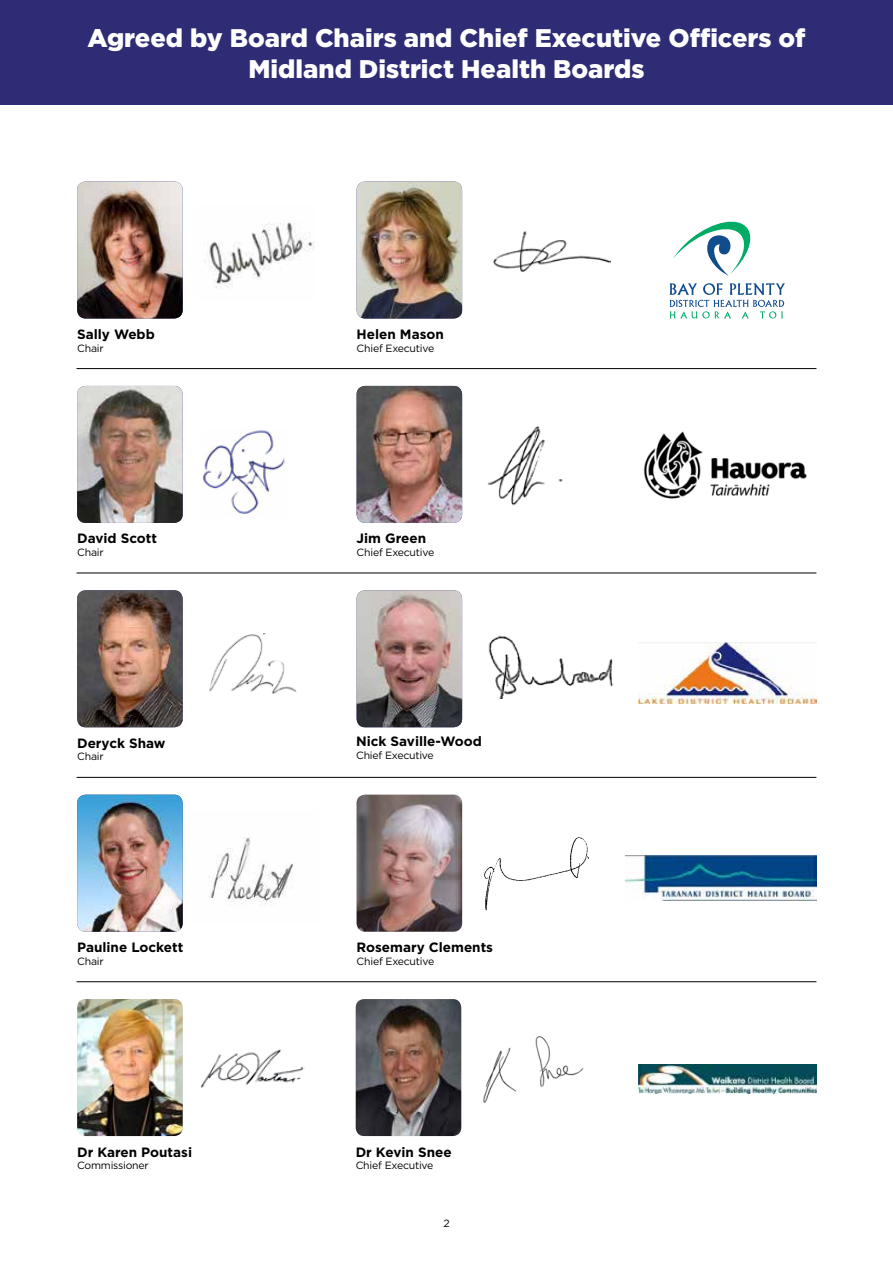
<style>
.page{position:relative;width:893px;height:1263px;background:#fff}
.page>*{position:absolute;margin:0;border:0;box-sizing:border-box;transform-origin:0 0}
.t1{font:900 25.5px/30.6px "Gotham";color:#fff;text-align:center}
.t2{font:700 13.5px "Gotham";color:#000}
.t3{font:10.5px "Gotham";letter-spacing:-.02em;color:#000}
</style>
<div class="page">
<div style="left:0;top:0;width:893px;height:105px;background:#2e2c74"></div>
<svg style="left:673px;top:221px;width:78px;height:55px"></svg>
<svg style="left:670px;top:283px;width:115px;height:35px"></svg>
<img style="left:643px;top:431px;width:164px;height:68px">
<img style="left:638px;top:642px;width:178px;height:62px">
<img style="left:625px;top:855px;width:191px;height:46px">
<img style="left:638px;top:1065px;width:178px;height:28px">
<img style="left:357px;top:182px;width:105px;height:136px">
<hr style="left:77px;top:368px;width:739px;height:1px;background:#000">
<img style="left:77px;top:386px;width:106px;height:137px">
<img style="left:357px;top:386px;width:105px;height:137px">
<hr style="left:77px;top:573px;width:739px;height:1px;background:#000">
<img style="left:77px;top:590px;width:106px;height:137px">
<img style="left:357px;top:590px;width:105px;height:137px">
<hr style="left:77px;top:777px;width:739px;height:1px;background:#000">
<img style="left:77px;top:795px;width:106px;height:137px">
<img style="left:357px;top:795px;width:105px;height:137px">
<hr style="left:77px;top:981px;width:739px;height:1px;background:#000">
<img style="left:77px;top:999px;width:106px;height:137px">
<img style="left:356px;top:999px;width:105px;height:137px">
<img style="left:77px;top:182px;width:106px;height:136px">
<img style="left:205px;top:222px;width:110px;height:67px">
<img style="left:203px;top:430px;width:82px;height:84px">
<img style="left:487px;top:426px;width:76px;height:80px">
<img style="left:209px;top:634px;width:88px;height:60px">
<img style="left:210px;top:837px;width:83px;height:67px">
<img style="left:493px;top:231px;width:118px;height:41px">
<img style="left:484px;top:837px;width:105px;height:74px">
<img style="left:488px;top:635px;width:125px;height:64px">
<img style="left:201px;top:1049px;width:104px;height:39px">
<img style="left:483px;top:1036px;width:101px;height:67px">
<h1 class="t1" style="left:87px;top:23px;width:720px">Agreed by Board Chairs and Chief Executive Officers of<br>Midland District Health Boards</h1>
<p class="t2" style="left:77px;top:325px;width:79px">Sally Webb</p>
<p class="t3" style="left:77px;top:341px;width:28px">Chair</p>
<p class="t2" style="left:357px;top:325px;width:89px">Helen Mason</p>
<p class="t3" style="left:357px;top:341px;width:79px">Chief Executive</p>
<p class="t2" style="left:77px;top:530px;width:81px">David Scott</p>
<p class="t3" style="left:77px;top:545px;width:28px">Chair</p>
<p class="t2" style="left:357px;top:530px;width:71px">Jim Green</p>
<p class="t3" style="left:357px;top:545px;width:79px">Chief Executive</p>
<p class="t2" style="left:77px;top:734px;width:90px">Deryck Shaw</p>
<p class="t3" style="left:77px;top:750px;width:28px">Chair</p>
<p class="t2" style="left:356px;top:733px;width:127px">Nick Saville-Wood</p>
<p class="t3" style="left:356px;top:749px;width:79px">Chief Executive</p>
<p class="t2" style="left:77px;top:938px;width:108px">Pauline Lockett</p>
<p class="t3" style="left:77px;top:954px;width:28px">Chair</p>
<p class="t2" style="left:357px;top:938px;width:138px">Rosemary Clements</p>
<p class="t3" style="left:357px;top:954px;width:79px">Chief Executive</p>
<p class="t2" style="left:77px;top:1143px;width:116px">Dr Karen Poutasi</p>
<p class="t3" style="left:77px;top:1159px;width:73px">Commissioner</p>
<p class="t2" style="left:356px;top:1143px;width:97px">Dr Kevin Snee</p>
<p class="t3" style="left:356px;top:1159px;width:79px">Chief Executive</p>
<p class="t3" style="left:443px;top:1216px;width:8px">2</p>
</div>
